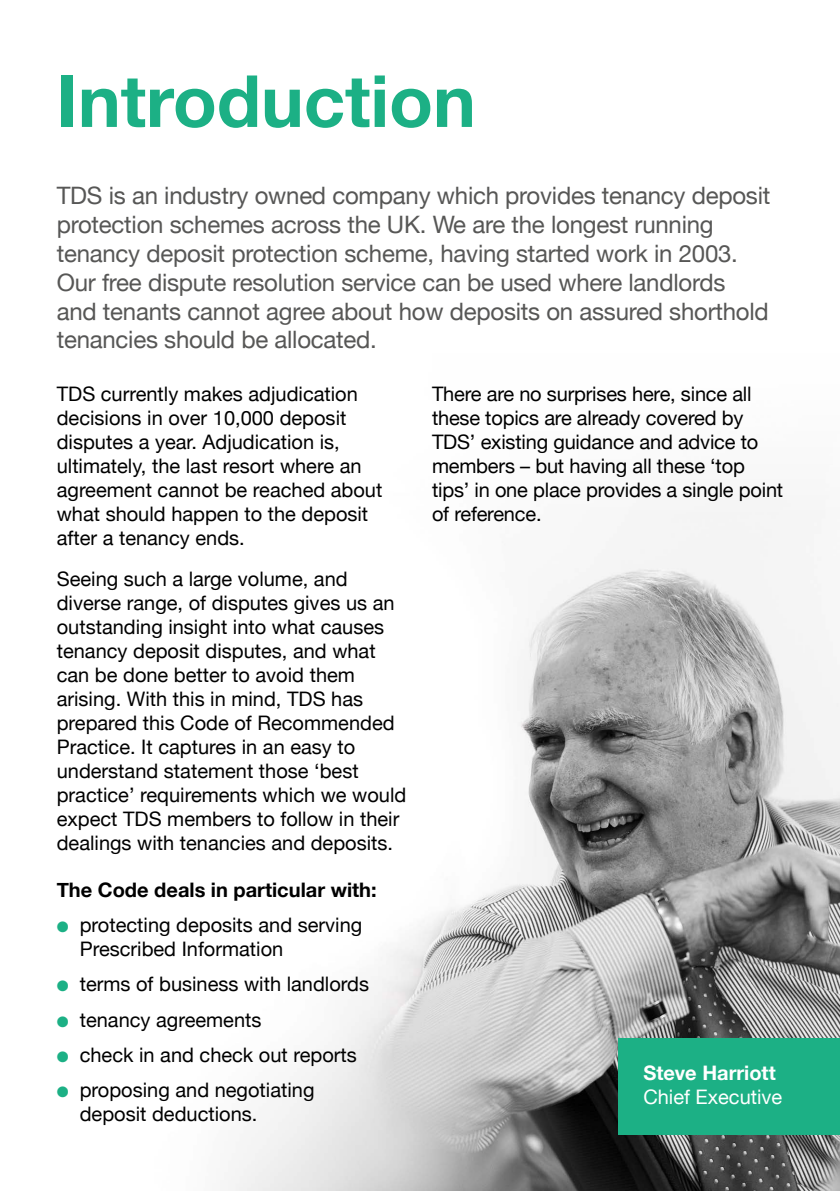
<style>
.page{position:relative;width:840px;height:1191px;background:#fff}
.page>*{position:absolute;margin:0;border:0;box-sizing:border-box;transform-origin:0 0}
.t1{font:700 72px "Helvetica Neue";color:#1cb085}
.t2{font:24px/28.8px "Helvetica Neue";letter-spacing:-.01em;color:#575756}
.t3{font:20px/24px "Helvetica Neue";color:#000}
.t4{font:700 20px "Helvetica Neue";color:#000}
.t5{font:20px "Helvetica Neue";color:#fff}
.t6{font:700 20px "Helvetica Neue";color:#fff}
.s1{color:#1cb085}
</style>
<div class="page">
<img style="left:228px;top:512px;width:611px;height:679px">
<div style="left:618px;top:1037px;width:221px;height:97px;background:#1cb085"></div>
<h1 class="t1" style="left:57px;top:45px;width:420px">Introduction</h1>
<p class="t2" style="left:57px;top:183px;width:714px">TDS is an industry owned company which provides tenancy deposit protection schemes across the UK. We are the longest running tenancy deposit protection scheme, having started work in 2003.<br>Our free dispute resolution service can be used where landlords and tenants cannot agree about how deposits on assured shorthold tenancies should be allocated.</p>
<p class="t3" style="left:57px;top:383px;width:327px">TDS currently makes adjudication decisions in over 10,000 deposit disputes a year. Adjudication is, ultimately, the last resort where an agreement cannot be reached about what should happen to the deposit after a tenancy ends.</p>
<p class="t3" style="left:57px;top:568px;width:351px">Seeing such a large volume, and diverse range, of disputes gives us an outstanding insight into what causes tenancy deposit disputes, and what can be done better to avoid them arising. With this in mind, TDS has prepared this Code of Recommended Practice. It captures in an easy to understand statement those ‘best practice’ requirements which we would expect TDS members to follow in their dealings with tenancies and deposits.</p>
<p class="t4" style="left:57px;top:874px;width:321px">The Code deals in particular with:</p>
<p class="t3" style="left:80px;top:914px;width:284px;text-indent:-23px"><span class="s1">●</span> protecting deposits and serving<br>Prescribed Information</p>
<p class="t3" style="left:57px;top:973px;width:313px"><span class="s1">●</span> terms of business with landlords</p>
<p class="t3" style="left:57px;top:1008px;width:206px"><span class="s1">●</span> tenancy agreements</p>
<p class="t3" style="left:57px;top:1044px;width:301px"><span class="s1">●</span> check in and check out reports</p>
<p class="t3" style="left:80px;top:1079px;width:236px;text-indent:-23px"><span class="s1">●</span> proposing and negotiating deposit deductions.</p>
<p class="t3" style="left:432px;top:383px;width:352px">There are no surprises here, since all these topics are already covered by TDS’ existing guidance and advice to members – but having all these ‘top tips’ in one place provides a single point of reference.</p>
<p class="t6" style="left:643px;top:1057px;width:134px">Steve Harriott</p>
<p class="t5" style="left:643px;top:1082px;width:140px">Chief Executive</p>
</div>
